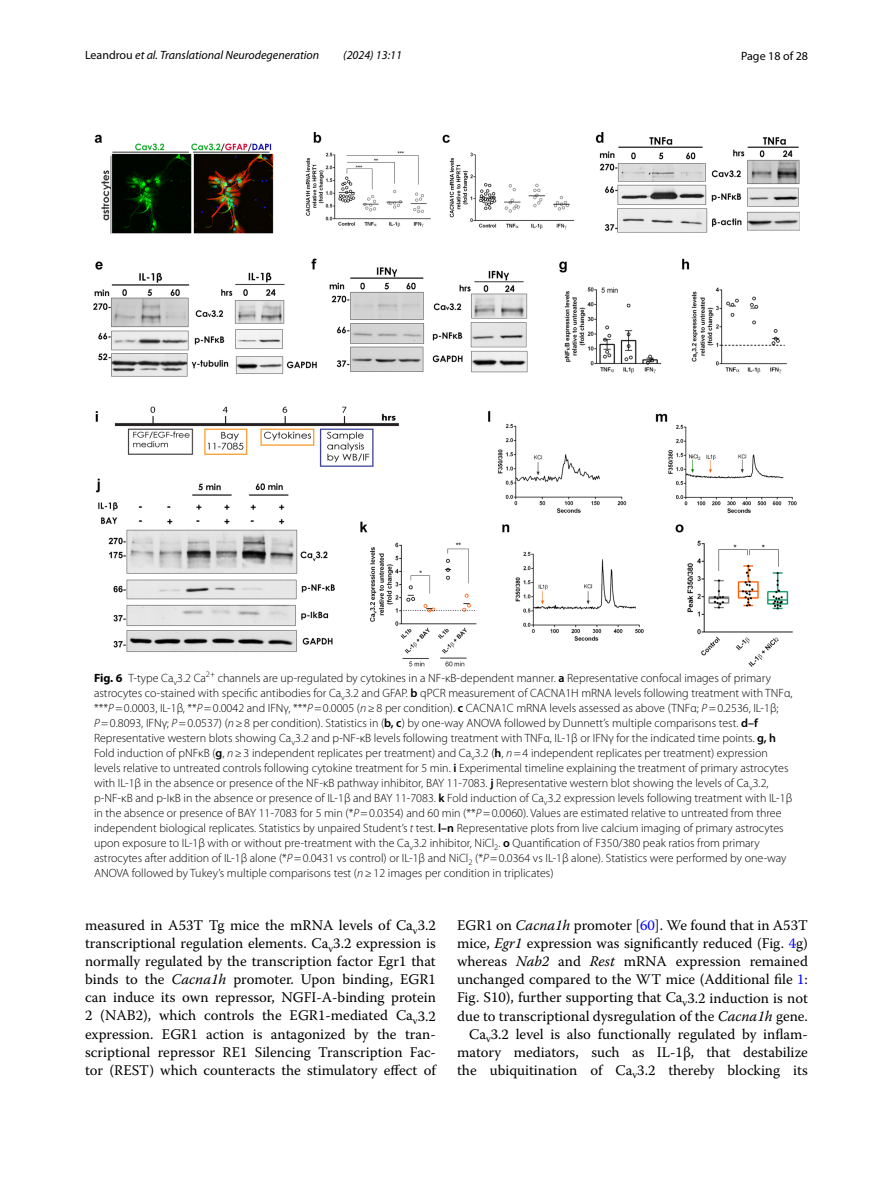
<style>
.page{position:relative;width:893px;height:1187px;background:#fff}
.page>*{position:absolute;margin:0;border:0;box-sizing:border-box;transform-origin:0 0}
.t1{font:14.7px/18px "Warnock Pro";color:#000;text-align:justify}
.t2{font:300 12px/15px "Myriad Pro";color:#000}
.t3{font:italic 12px "Myriad Pro";color:#000}
.t4{font:12px "Myriad Pro";color:#000}
.s1{font-style:normal}
.s2{font-weight:700}
.s3{font-weight:600}
.s4{font-style:italic}
.s5{color:#00f}
</style>
<div class="page">
<img style="left:94px;top:133px;width:705px;height:533px">
<p class="t3" style="left:85px;top:48px;width:236px"><span class="s1">Leandrou</span> et al. Translational Neurodegeneration</p>
<p class="t3" style="left:343px;top:48px;width:60px">(2024) 13:11</p>
<p class="t4" style="left:741px;top:48px;width:68px">Page 18 of 28</p>
<p class="t2" style="left:94px;top:670px;width:700px"><span class="s2">Fig. 6</span> T-type Ca<sub>v</sub>3.2 Ca<sup>2+</sup> channels are up-regulated by cytokines in a NF-κB-dependent manner. <span class="s3">a</span> Representative confocal images of primary astrocytes co-stained with specific antibodies for -Ca<sub>v</sub>3.2 and GFAP. <span class="s3">b</span> qPCR measurement of CACNA1H mRNA levels following treatment with TNFα, ***<span class="s4">P</span>=0.0003, IL-1β, **<span class="s4">P</span>=0.0042 and IFNγ, ***<span class="s4">P</span>=0.0005 (<span class="s4">n</span>≥8 per condition). <span class="s3">c</span> CACNA1C mRNA levels assessed as above (TNFα; <span class="s4">P</span>=0.2536, IL-1β; <span class="s4">P</span>=0.8093, IFNγ; <span class="s4">P</span>=0.0537) (<span class="s4">n</span>≥8 per condition). Statistics in (<span class="s3">b, c</span>) by one-way ANOVA followed by Dunnett’s multiple comparisons test. <span class="s3">d–f </span>Representative western blots showing Ca<sub>v</sub>3.2 and p-NF-κB levels following treatment with TNFα, IL-1β or IFNγ for the indicated time points. <span class="s3">g, h </span>Fold induction of pNFκB (<span class="s3">g</span>, <span class="s4">n</span>≥3 independent replicates per treatment) and -Ca<sub>v</sub>3.2 (<span class="s3">h</span>, <span class="s4">n</span>=4 independent replicates per treatment) expression levels relative to untreated controls following cytokine treatment for 5 min. <span class="s3">i</span> Experimental timeline explaining the treatment of primary astrocytes with IL-1β in the absence or presence of the NF-κB pathway inhibitor, BAY 11-7083. <span class="s3">j</span> Representative western blot showing the levels of -Ca<sub>v</sub>3.2, p-NF-κB and p-IκB in the absence or presence of IL-1β and BAY 11-7083. <span class="s3">k</span> Fold induction of -Ca<sub>v</sub>3.2 expression levels following treatment with IL-1β in the absence or presence of BAY 11-7083 for 5 min (*<span class="s4">P</span>=0.0354) and 60 min (**<span class="s4">P</span>=0.0060). Values are estimated relative to untreated from three independent biological replicates. Statistics by unpaired Student’s <span class="s4">t</span> test. <span class="s3">l–n</span> Representative plots from live calcium imaging of primary astrocytes upon exposure to IL-1β with or without pre-treatment with the -Ca<sub>v</sub>3.2 inhibitor, NiCl<sub>2</sub>. <span class="s3">o</span> Quantification of F350/380 peak ratios from primary astrocytes after addition of IL-1β alone (*<span class="s4">P</span>=0.0431 vs control) or IL-1β and -NiCl<sub>2</sub> (*<span class="s4">P</span>=0.0364 vs IL-1β alone). Statistics were performed by one-way ANOVA followed by Tukey’s multiple comparisons test (<span class="s4">n</span>≥12 images per condition in triplicates)</p>
<p class="t1" style="left:85px;top:916px;width:352px">measured in A53T Tg mice the mRNA levels of Ca<sub>v</sub>3.2 transcriptional regulation elements. Ca<sub>v</sub>3.2 expression is normally regulated by the transcription factor Egr1 that binds to the <span class="s4">Cacna1h</span> promoter. Upon binding, EGR1 can induce its own repressor, NGFI-A-binding protein 2 (NAB2), which controls the EGR1-mediated Ca<sub>v</sub>3.2 expression. EGR1 action is antagonized by the tran&shy;scriptional repressor RE1 Silencing Transcription Fac&shy;tor (REST) which counteracts the stimulatory effect of</p>
<p class="t1" style="left:457px;top:916px;width:352px;text-align:right">EGR1 on <span class="s4">Cacna1h</span> promoter [<span class="s5">60</span>]. We found that in A53T mice, <span class="s4">Egr1</span> expression was significantly reduced (Fig. <span class="s5">4</span>g) whereas <span class="s4">Nab2</span> and <span class="s4">Rest</span> mRNA expression remained unchanged compared to the WT mice (Additional file <span class="s5">1</span>:<br>Fig. S10), further supporting that Ca<sub>v</sub>3.2 induction is not due to transcriptional dysregulation of the <span class="s4">Cacna1h</span> gene.<br>Ca<sub>v</sub>3.2 level is also functionally regulated by inflam&shy;matory mediators, such as IL-1β, that destabilize the ubiquitination of Ca<sub>v</sub>3.2 thereby blocking its</p>
</div>
